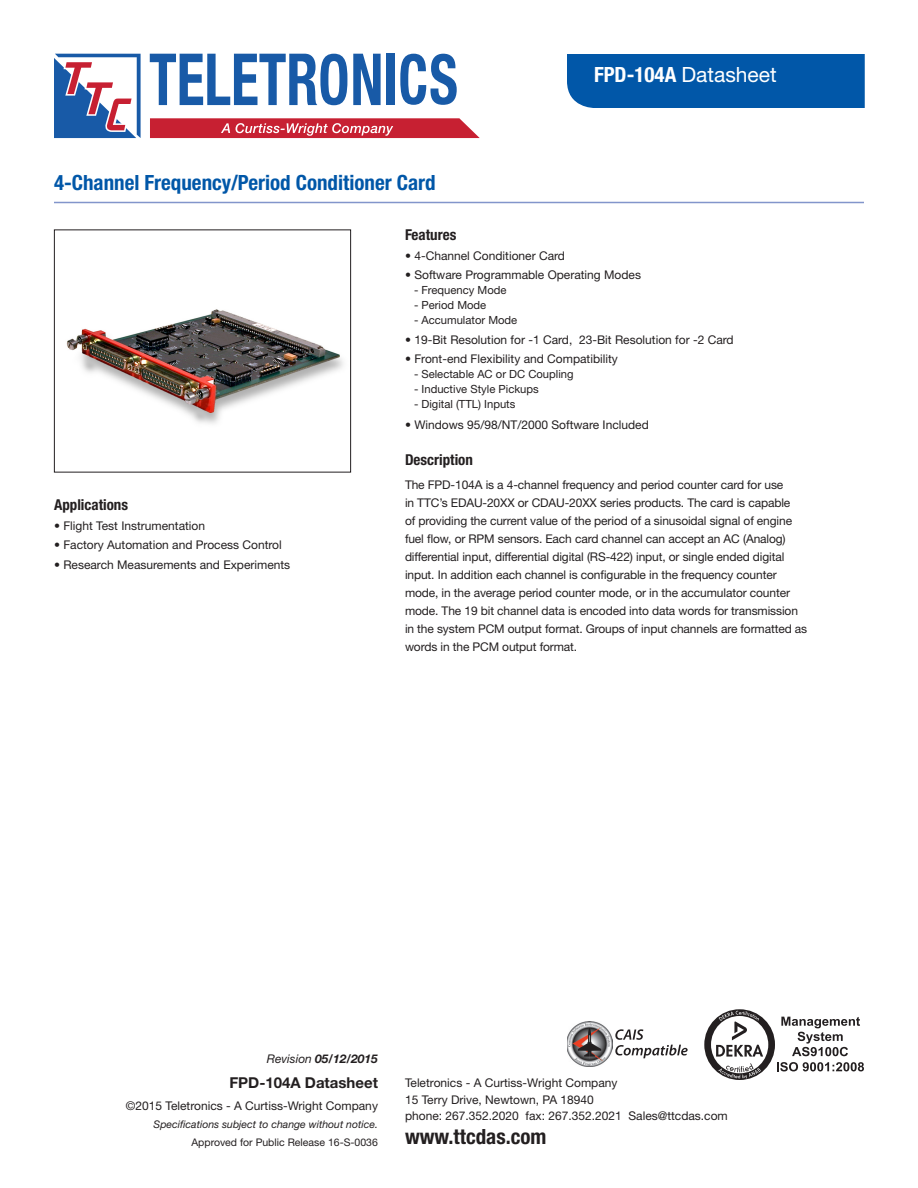
<style>
.page{position:relative;width:918px;height:1188px;background:#fff}
.page>*{position:absolute;margin:0;border:0;box-sizing:border-box;transform-origin:0 0}
.t1{font:700 condensed 21px "Helvetica Neue LT Std";color:#0157a8}
.t2{font:21px "Helvetica Neue LT Std";color:#fff}
.t3{font:700 condensed 21px "Helvetica Neue LT Std";color:#231f20}
.t4{font:700 condensed 15px "Helvetica Neue LT Std";color:#231f20}
.t5{font:700 15px "Helvetica Neue LT Std";color:#231f20}
.t6{font:12px/18px "Helvetica Neue LT Std";letter-spacing:-.01em;color:#231f20}
.t7{font:italic 700 12px "Helvetica Neue LT Std";color:#231f20}
.t8{font:11.25px "Helvetica Neue LT Std";color:#231f20}
.t9{font:italic 10.5px "Helvetica Neue LT Std";color:#231f20}
.t10{font:10.5px "Helvetica Neue LT Std";color:#231f20}
.s1{font-weight:700;font-stretch:condensed}
.s2{font-weight:400}
</style>
<div class="page">
<div style="left:567px;top:54px;width:298px;height:54px;background:#0157a8"></div>
<hr style="left:54px;top:202px;width:810px;height:1px;background:#8295cb">
<img style="left:66px;top:309px;width:277px;height:115px">
<div style="left:54px;top:230px;width:297px;height:242px;border:1px solid #231f20"></div>
<img style="left:567px;top:1021px;width:45px;height:46px">
<svg style="left:615px;top:1029px;width:73px;height:29px"></svg>
<svg style="left:704px;top:1009px;width:160px;height:71px"></svg>
<svg style="left:54px;top:54px;width:87px;height:84px"></svg>
<svg style="left:150px;top:54px;width:197px;height:51px"></svg>
<svg style="left:353px;top:54px;width:28px;height:51px"></svg>
<div style="left:387px;top:54px;width:8px;height:51px;background:#185aa7"></div>
<svg style="left:400px;top:54px;width:57px;height:51px"></svg>
<svg style="left:150px;top:118px;width:330px;height:20px;background:#ce3d4d"></svg>
<h1 class="t1" style="left:54px;top:170px;width:383px">4-Channel Frequency/Period Conditioner Card</h1>
<h1 class="t2" style="left:594px;top:63px;width:184px"><span class="s1">FPD-104A</span> Datasheet</h1>
<p class="t4" style="left:54px;top:496px;width:76px">Applications</p>
<p class="t6" style="left:54px;top:516px;width:153px">• Flight Test Instrumentation</p>
<p class="t6" style="left:54px;top:536px;width:229px">• Factory Automation and Process Control</p>
<p class="t6" style="left:54px;top:555px;width:238px">• Research Measurements and Experiments</p>
<p class="t4" style="left:405px;top:226px;width:53px">Features</p>
<p class="t6" style="left:405px;top:246px;width:162px">• 4-Channel Conditioner Card</p>
<p class="t6" style="left:405px;top:266px;width:238px">• Software Programmable Operating Modes</p>
<p class="t8" style="left:414px;top:283px;width:94px">- Frequency Mode</p>
<p class="t8" style="left:414px;top:298px;width:74px">- Period Mode</p>
<p class="t8" style="left:414px;top:313px;width:105px">- Accumulator Mode</p>
<p class="t6" style="left:405px;top:330px;width:330px">• 19-Bit Resolution for -1 Card, 23-Bit Resolution for -2 Card</p>
<p class="t6" style="left:405px;top:350px;width:214px">• Front-end Flexibility and Compatibility</p>
<p class="t8" style="left:414px;top:367px;width:161px">- Selectable AC or DC Coupling</p>
<p class="t8" style="left:414px;top:382px;width:126px">- Inductive Style Pickups</p>
<p class="t8" style="left:414px;top:397px;width:103px">- Digital (TTL) Inputs</p>
<p class="t6" style="left:405px;top:416px;width:245px">• Windows 95/98/NT/2000 Software Included</p>
<p class="t4" style="left:405px;top:451px;width:69px">Description</p>
<p class="t6" style="left:405px;top:476px;width:404px">The FPD-104A is a 4-channel frequency and period counter card for use<br>in TTC’s EDAU-20XX or CDAU-20XX series products. The card is capable<br>of providing the current value of the period of a sinusoidal signal of engine fuel flow, or RPM sensors. Each card channel can accept an AC (Analog) differential input, differential digital (RS-422) input, or single ended digital input. In addition each channel is configurable in the frequency counter mode, in the average period counter mode, or in the accumulator counter mode. The 19 bit channel data is encoded into data words for transmission in the system PCM output format. Groups of input channels are formatted as words in the PCM output format.</p>
<p class="t7" style="left:267px;top:1051px;width:113px"><span class="s2">Revision</span> 05/12/2015</p>
<p class="t5" style="left:229px;top:1073px;width:150px">FPD-104A Datasheet</p>
<p class="t6" style="left:126px;top:1097px;width:254px">©2015 Teletronics - A Curtiss-Wright Company</p>
<p class="t9" style="left:154px;top:1118px;width:226px">Specifications subject to change without notice.</p>
<p class="t10" style="left:191px;top:1136px;width:188px">Approved for Public Release 16-S-0036</p>
<p class="t6" style="left:405px;top:1074px;width:324px;line-height:16.5px">Teletronics - A Curtiss-Wright Company<br>15 Terry Drive, Newtown, PA 18940<br>phone: 267.352.2020 fax: 267.352.2021 Sales@ttcdas.com</p>
<h1 class="t3" style="left:405px;top:1124px;width:143px">www.ttcdas.com</h1>
</div>
